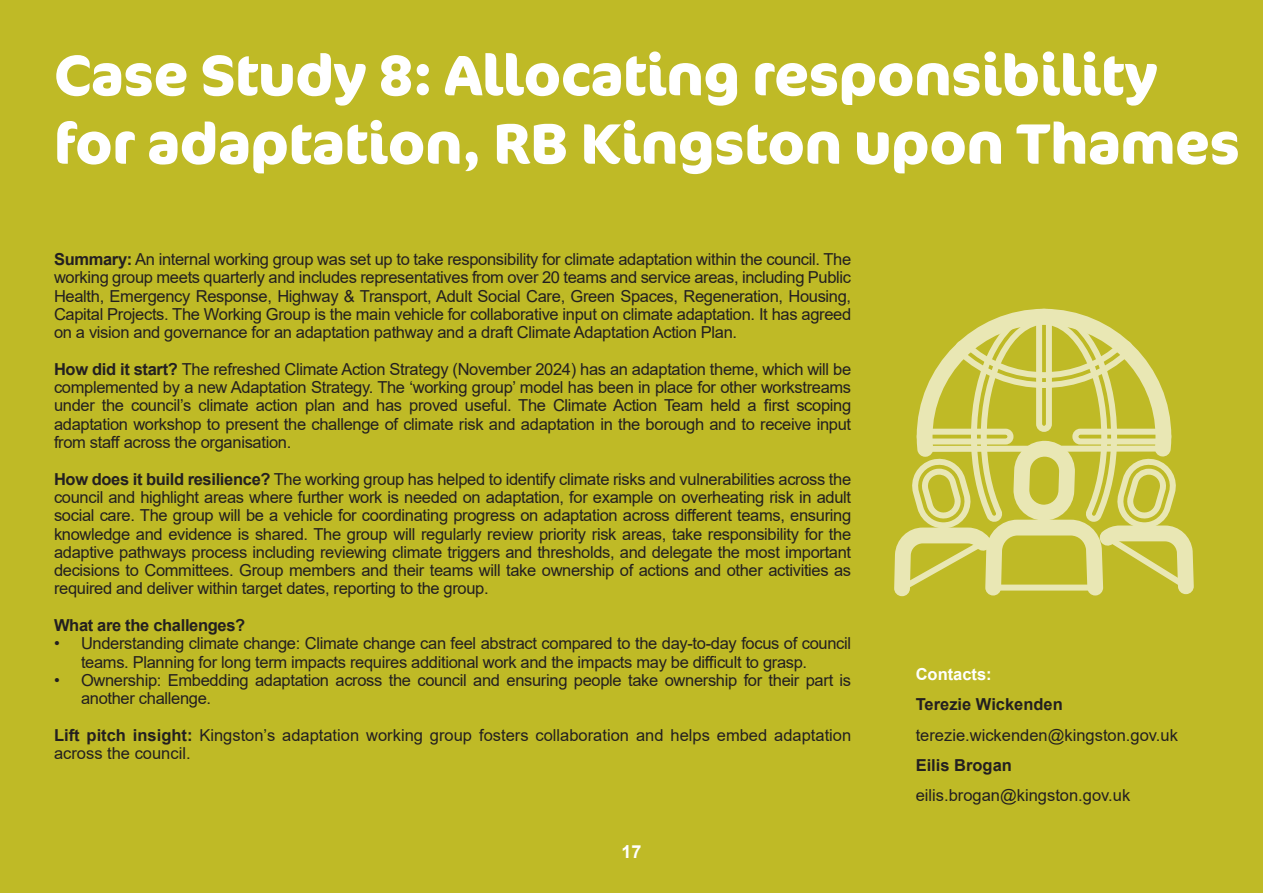
<style>
.page{position:relative;width:1263px;height:893px;background:#fff}
.page>*{position:absolute;margin:0;border:0;box-sizing:border-box;transform-origin:0 0}
.t1{font:700 57px/68.4px "Cocon Offc";letter-spacing:-.01em;color:#fff}
.t2{font:700 18px "Arial";color:#fff}
.t3{font:16.5px/18.3px "Arial";letter-spacing:-.02em;color:#231f20;text-align:justify}
.t4{font:16.5px/18.3px "Arial";color:#231f20}
.t5{font:700 16.5px "Arial";color:#231f20}
.t6{font:700 16.5px "Arial";letter-spacing:-.02em;color:#231f20}
.t7{font:700 16.5px "Arial";color:#fff}
.s1{font-weight:700}
</style>
<div class="page">
<div style="left:0;top:1px;width:1263px;height:892px;background:#bfba26"></div>
<svg style="left:894px;top:308px;width:300px;height:289px"></svg>
<p class="t1" style="left:54px;top:42px;width:1187px">Case Study 8: Allocating responsibility for adaptation, RB Kingston upon Thames</p>
<p class="t3" style="left:54px;top:250px;width:799px"><span class="s1">Summary:</span> An internal working group was set up to take responsibility for climate adaptation within the council. The working group meets quarterly and includes representatives from over 20 teams and service areas, including Public Health, Emergency Response, Highway &amp; Transport, Adult Social Care, Green Spaces, Regeneration, Housing, Capital Projects. The Working Group is the main vehicle for collaborative input on climate adaptation. It has agreed on a vision and governance for an adaptation pathway and a draft Climate Adaptation Action Plan.</p>
<p class="t3" style="left:54px;top:360px;width:799px"><span class="s1">How did it start?</span> The refreshed Climate Action Strategy (November 2024) has an adaptation theme, which will be complemented by a new Adaptation Strategy. The ‘working group’ model has been in place for other workstreams under the council’s climate action plan and has proved useful. The Climate Action Team held a first scoping adaptation workshop to present the challenge of climate risk and adaptation in the borough and to receive input from staff across the organisation.</p>
<p class="t3" style="left:54px;top:470px;width:799px"><span class="s1">How does it build resilience?</span> The working group has helped to identify climate risks and vulnerabilities across the council and highlight areas where further work is needed on adaptation, for example on overheating risk in adult social care. The group will be a vehicle for coordinating progress on adaptation across different teams, ensuring knowledge and evidence is shared. The group will regularly review priority risk areas, take responsibility for the adaptive pathways process including reviewing climate triggers and thresholds, and delegate the most important decisions to Committees. Group members and their teams will take ownership of actions and other activities as required and deliver within target dates, reporting to the group.</p>
<p class="t6" style="left:54px;top:614px;width:193px">What are the challenges?</p>
<p class="t3" style="left:81px;top:634px;width:772px;text-indent:-27px">• Understanding climate change: Climate change can feel abstract compared to the day-to-day focus of council teams. Planning for long term impacts requires additional work and the impacts may be difficult to grasp.</p>
<p class="t3" style="left:81px;top:671px;width:772px;text-indent:-27px">• Ownership: Embedding adaptation across the council and ensuring people take ownership for their part is another challenge.</p>
<p class="t4" style="left:54px;top:726px;width:799px"><span class="s1">Lift pitch insight:</span> Kingston’s adaptation working group fosters collaboration and helps embed adaptation across the council.</p>
<p class="t2" style="left:621px;top:839px;width:22px">17</p>
<p class="t7" style="left:916px;top:663px;width:78px">Contacts:</p>
<p class="t5" style="left:916px;top:693px;width:149px">Terezie Wickenden</p>
<p class="t4" style="left:916px;top:725px;width:264px">terezie.wickenden@kingston.gov.uk</p>
<p class="t5" style="left:916px;top:753px;width:98px">Eilis Brogan</p>
<p class="t4" style="left:916px;top:786px;width:216px">eilis.brogan@kingston.gov.uk</p>
</div>
